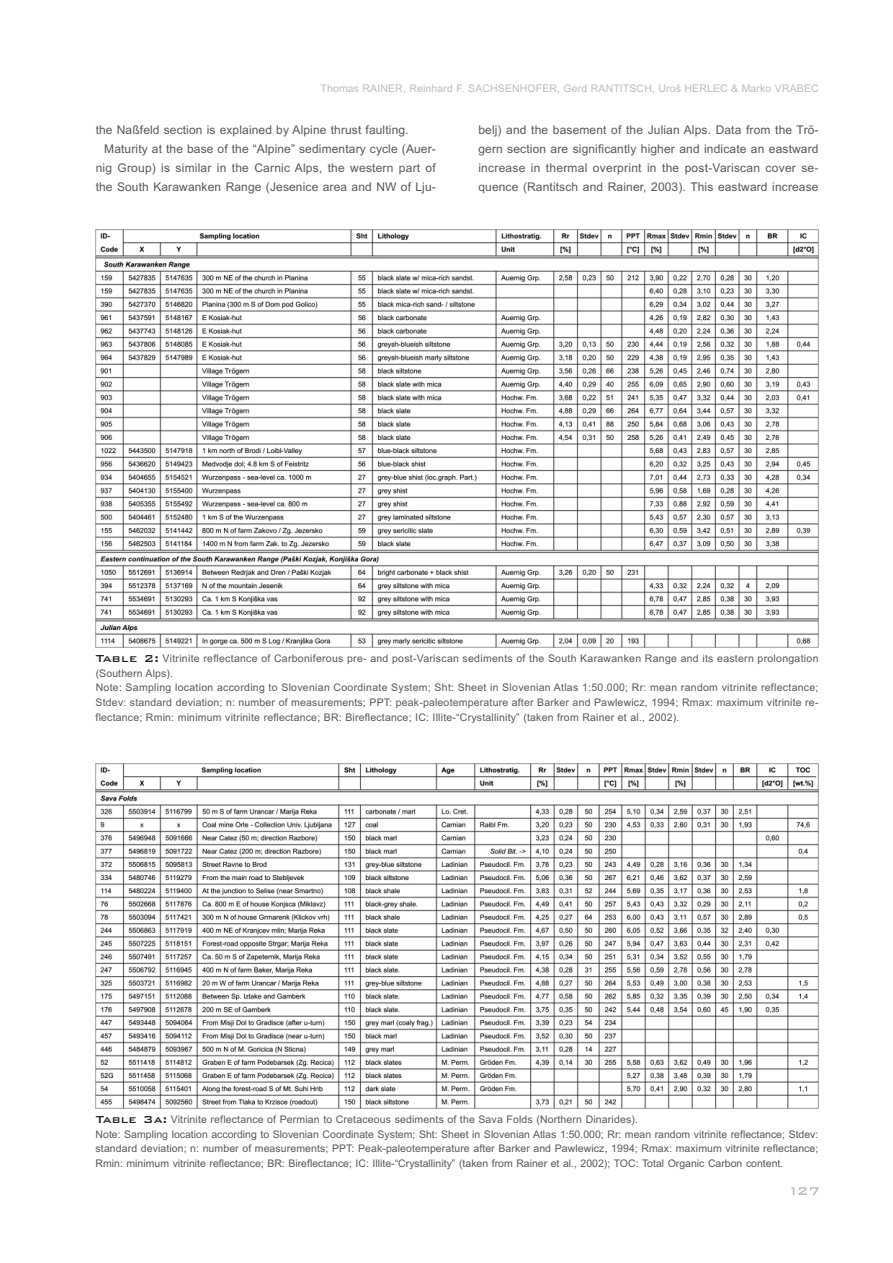
<style>
.page{position:relative;width:893px;height:1263px;background:#fff}
.page>*{position:absolute;margin:0;border:0;box-sizing:border-box;transform-origin:0 0}
.t1{font:12px/19.2px "Arial";letter-spacing:.01em;color:#57585a;text-align:justify}
.t2{font:10.5px/14.9px "Arial";letter-spacing:.015em;color:#57585a}
.t3{font:10.5px "Arial";letter-spacing:.01em;color:#bcbdc0}
.s1{font-family:"Bank Gothic BT";font-weight:500;font-size:13.5px;color:#231f20}
</style>
<div class="page">
<img style="left:95px;top:229px;width:724px;height:418px">
<img style="left:95px;top:763px;width:724px;height:345px">
<svg style="left:791px;top:1187px;width:28px;height:8px"></svg>
<p class="t3" style="left:321px;top:84px;width:500px">Thomas RAINER, Reinhard F. SACHSENHOFER, Gerd RANTITSCH, Uroš HERLEC &amp; Marko VRABEC</p>
<p class="t1" style="left:96px;top:121px;width:314px">the Naßfeld section is explained by Alpine thrust faulting.</p>
<p class="t1" style="left:104px;top:140px;width:333px">Maturity at the base of the “Alpine” sedimentary cycle (Auer-</p>
<p class="t1" style="left:96px;top:159px;width:342px">nig Group) is similar in the Carnic Alps, the western part of</p>
<p class="t1" style="left:96px;top:179px;width:342px">the South Karawanken Range (Jesenice area and NW of Lju-</p>
<p class="t1" style="left:478px;top:121px;width:342px">belj) and the basement of the Julian Alps. Data from the Trö&shy;gern section are significantly higher and indicate an eastward increase in thermal overprint in the post-Variscan cover se&shy;quence (Rantitsch and Rainer, 2003). This eastward increase</p>
<p class="t2" style="left:96px;top:651px;width:724px"><span class="s1">Table 2:</span> Vitrinite reflectance of Carboniferous pre- and post-Variscan sediments of the South Karawanken Range and its eastern prolongation (Southern Alps).<br>Note: Sampling location according to Slovenian Coordinate System; Sht: Sheet in Slovenian Atlas 1:50.000; Rr: mean random vitrinite reflectance; Stdev: standard deviation; n: number of measurements; PPT: peak-paleotemperature after Barker and Pawlewicz, 1994; Rmax: maximum vitrinite re&shy;flectance; Rmin: minimum vitrinite reflectance; BR: Bireflectance; IC: Illite-“Crystallinity” (taken from Rainer et al., 2002).</p>
<p class="t2" style="left:96px;top:1112px;width:724px"><span class="s1">Table 3a:</span> Vitrinite reflectance of Permian to Cretaceous sediments of the Sava Folds (Northern Dinarides).<br>Note: Sampling location according to Slovenian Coordinate System; Sht: Sheet in Slovenian Atlas 1:50.000; Rr: mean random vitrinite reflectance; Stdev: standard deviation; n: number of measurements; PPT: Peak-paleotemperature after Barker and Pawlewicz, 1994; Rmax: maximum vitrinite reflectance; Rmin: minimum vitrinite reflectance; BR: Bireflectance; IC: Illite-“Crystallinity” (taken from Rainer et al., 2002); TOC: Total Organic Carbon content.</p>
</div>
